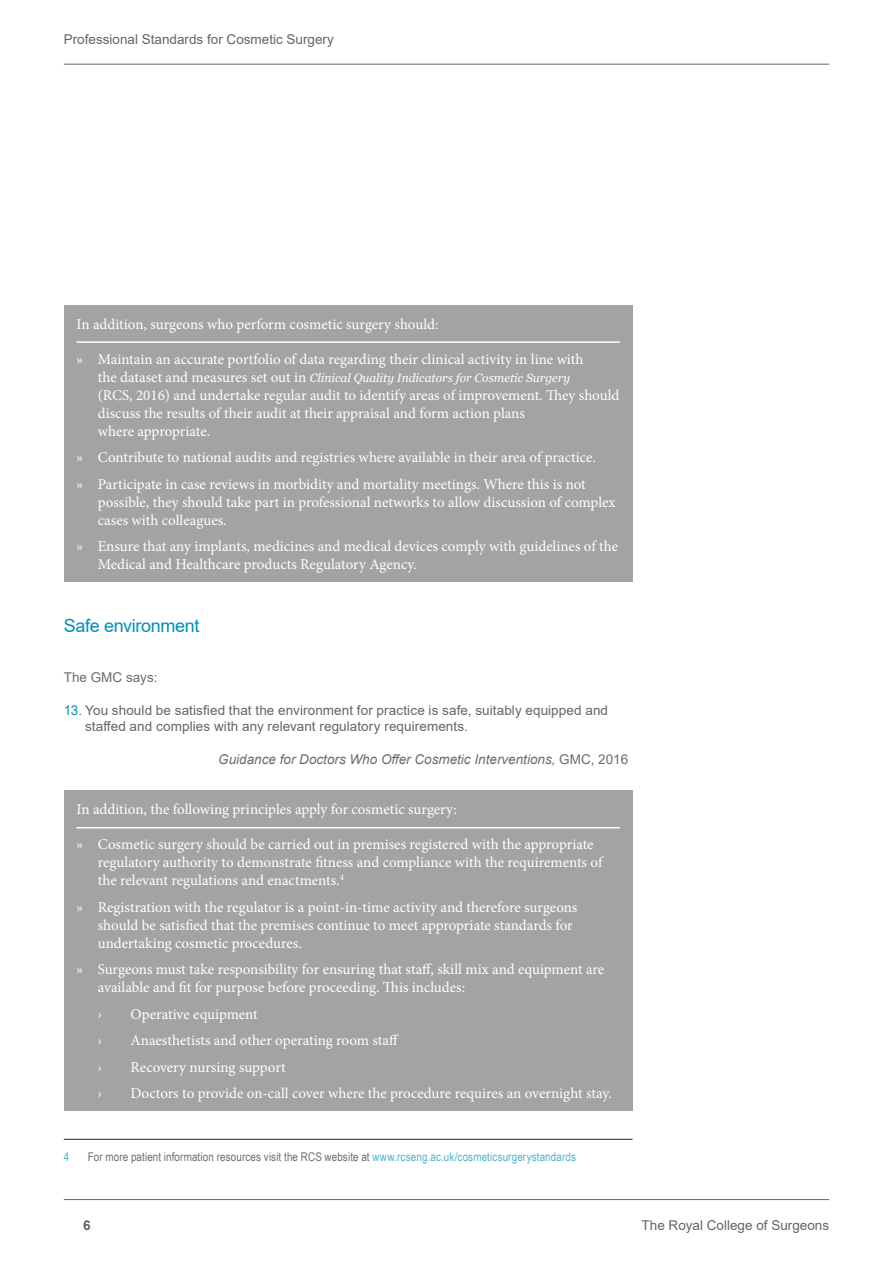
<style>
.page{position:relative;width:893px;height:1263px;background:#fff}
.page>*{position:absolute;margin:0;border:0;box-sizing:border-box;transform-origin:0 0}
.t1{font:18px "Arial";letter-spacing:-.02em;color:#028fb7}
.Inset_body_list{font:15px/18px "Minion Pro";color:#fff}
.Inset_box_title{font:15px "Minion Pro";color:#fff}
.List{font:13.5px/16.5px "Arial";letter-spacing:.005em;color:#646569}
.Attribution{font:italic 13.5px "Arial";color:#6c6d70}
.Body_Copy{font:13.5px "Arial";color:#6c6d70}
.t2{font:700 13.5px "Arial";color:#646569}
.Footnotes{font:12px "Arial Narrow";letter-spacing:.01em;color:#6c6d70}
.Inset_body_list-2{font:italic 12px "Georgia";color:#fff}
.Footnotes-2{font:12px "Arial Narrow";color:#4eb1cd}
.s1{font-family:"Minion Pro";font-style:normal;font-size:15px}
.s2{color:#028fb7}
.s3{font-style:normal}
.s4{color:#4eb1cd}
</style>
<div class="page">
<hr style="left:64px;top:64px;width:765px;height:1px;background:#646569">
<hr style="left:64px;top:1199px;width:765px;height:1px;background:#646569">
<hr style="left:64px;top:1139px;width:568px;height:1px;background:#231f20">
<div style="left:64px;top:305px;width:568px;height:277px;background:#a5a2a5"></div>
<hr style="left:77px;top:341px;width:543px;height:2px;background:#fff">
<div style="left:64px;top:790px;width:568px;height:321px;background:#a5a2a5"></div>
<hr style="left:77px;top:827px;width:543px;height:1px;background:#fff">
<p class="List" style="left:64px;top:30px;width:272px">Professional Standards for Cosmetic Surgery</p>
<p class="Inset_box_title" style="left:77px;top:314px;width:364px">In addition, surgeons who perform cosmetic surgery should:</p>
<p class="Inset_body_list" style="left:77px;top:350px;width:508px">» Maintain an accurate portfolio of data regarding their clinical activity in line with</p>
<p class="Inset_body_list-2" style="left:98px;top:370px;width:474px"><span class="s1">the dataset and measures set out in</span> Clinical Quality Indicators for Cosmetic Surgery</p>
<p class="Inset_body_list" style="left:98px;top:386px;width:523px">(RCS, 2016) and undertake regular audit to identify areas of improvement. They should discuss the results of their audit at their appraisal and form action plans<br>where appropriate.</p>
<p class="Inset_body_list" style="left:77px;top:448px;width:521px">» Contribute to national audits and registries where available in their area of practice.</p>
<p class="Inset_body_list" style="left:98px;top:475px;width:519px;text-indent:-21px">» Participate in case reviews in morbidity and mortality meetings. Where this is not possible, they should take part in professional networks to allow discussion of complex cases with colleagues.</p>
<p class="Inset_body_list" style="left:98px;top:537px;width:522px;text-indent:-21px">» Ensure that any implants, medicines and medical devices comply with guidelines of the<br>Medical and Healthcare products Regulatory Agency.</p>
<h1 class="t1" style="left:64px;top:614px;width:137px">Safe environment</h1>
<p class="Body_Copy" style="left:64px;top:668px;width:95px">The GMC says:</p>
<p class="List" style="left:85px;top:702px;width:525px;text-indent:-21px"><span class="s2">13.</span> You should be satisfied that the environment for practice is safe, suitably equipped and staffed and complies with any relevant regulatory requirements.</p>
<p class="Attribution" style="left:218px;top:751px;width:416px">Guidance for Doctors Who Offer Cosmetic Interventions, <span class="s3">GMC, 2016</span><sup>4</sup></p>
<p class="Inset_box_title" style="left:77px;top:799px;width:382px">In addition, the following principles apply for cosmetic surgery:</p>
<p class="Inset_body_list" style="left:98px;top:835px;width:506px;text-indent:-21px">» Cosmetic surgery should be carried out in premises registered with the appropriate regulatory authority to demonstrate fitness and compliance with the requirements of the relevant regulations and enactments.<sup>4</sup></p>
<p class="Inset_body_list" style="left:98px;top:898px;width:481px;text-indent:-21px">» Registration with the regulator is a point-in-time activity and therefore surgeons should be satisfied that the premises continue to meet appropriate standards for undertaking cosmetic procedures.</p>
<p class="Inset_body_list" style="left:98px;top:960px;width:508px;text-indent:-21px">» Surgeons must take responsibility for ensuring that staff, skill mix and equipment are available and fit for purpose before proceeding. This includes:</p>
<p class="Inset_body_list" style="left:98px;top:1005px;width:6px">›</p>
<p class="Inset_body_list" style="left:131px;top:1005px;width:129px">Operative equipment</p>
<p class="Inset_body_list" style="left:98px;top:1031px;width:6px">›</p>
<p class="Inset_body_list" style="left:131px;top:1031px;width:270px">Anaesthetists and other operating room staff</p>
<p class="Inset_body_list" style="left:98px;top:1058px;width:6px">›</p>
<p class="Inset_body_list" style="left:131px;top:1058px;width:157px">Recovery nursing support</p>
<p class="Inset_body_list" style="left:98px;top:1084px;width:6px">›</p>
<p class="Inset_body_list" style="left:131px;top:1084px;width:483px">Doctors to provide on-call cover where the procedure requires an overnight stay.</p>
<p class="Footnotes-2" style="left:64px;top:1147px;width:7px">4</p>
<p class="Footnotes" style="left:88px;top:1147px;width:490px">For more patient information resources visit the RCS website at <span class="s4">www.rcseng.ac.uk/cosmeticsurgerystandards</span></p>
<p class="t2" style="left:83px;top:1216px;width:9px">6</p>
<p class="List" style="left:642px;top:1217px;width:189px">The Royal College of Surgeons</p>
</div>
